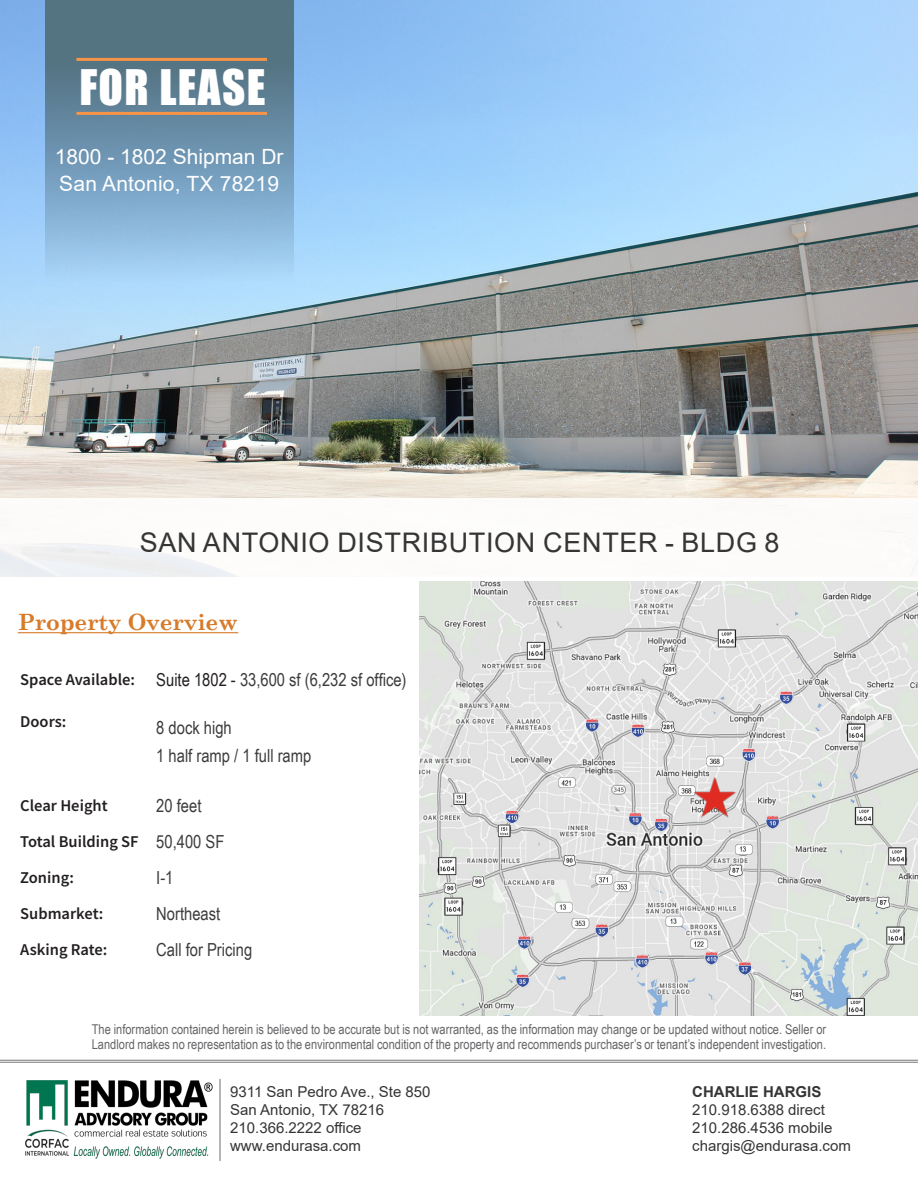
<style>
.page{position:relative;width:918px;height:1188px;background:#fff}
.page>*{position:absolute;margin:0;border:0;box-sizing:border-box;transform-origin:0 0}
.freight_smaller{font:45px "Impact";letter-spacing:.03em;color:#fff}
._10_point_information_text{font:27px "Arial";letter-spacing:.025em;color:#363536}
.t1{font:700 22.5px "Century Schoolbook";letter-spacing:-.01em;color:#d77b2a}
.freight_smaller-2{font:21px "Arial";letter-spacing:.005em;color:#fff}
.t2{font:18px "Arial Narrow";color:#3c3c3d}
.t3{font:17.85px "Arial Narrow";color:#3c3c3d}
.t4{font:600 16.5px "Source Sans Pro";color:#231f20}
.freight_smaller-3{font:15px "Arial";color:#363536}
.freight_smaller-4{font:700 15px "Arial";color:#363536}
.freight_smaller-5{font:13.5px/15px "Arial Narrow";color:#656568}
.s1{color:#231f20}
</style>
<div class="page">
<img style="left:0;top:0;width:918px;height:498px">
<hr style="left:18px;top:632px;width:220px;height:1px;background:#d77b2a">
<img style="left:25px;top:1080px;width:188px;height:79px">
<hr style="left:219px;top:1079px;width:2px;height:82px;background:#9d9fa2">
<hr style="left:0;top:1060px;width:918px;height:1px;background:#76787b">
<hr style="left:0;top:1062px;width:918px;height:1px;background:#76787b">
<img style="left:419px;top:582px;width:499px;height:434px">
<img style="left:684px;top:773px;width:59px;height:57px">
<svg style="left:45px;top:0;width:248px;height:280px;background:#7096b0"></svg>
<hr style="left:76px;top:112px;width:191px;height:3px;background:#f79447">
<hr style="left:76px;top:58px;width:191px;height:3px;background:#f79447">
<p class="freight_smaller" style="left:79px;top:53px;width:188px">FOR LEASE</p>
<p class="freight_smaller-2" style="left:55px;top:142px;width:230px">1800 - 1802 Shipman Dr</p>
<p class="freight_smaller-2" style="left:59px;top:169px;width:221px">San Antonio, TX 78219</p>
<p class="_10_point_information_text" style="left:140px;top:524px;width:641px">SAN ANTONIO DISTRIBUTION CENTER - BLDG 8</p>
<p class="t1" style="left:18px;top:605px;width:222px">Property Overview</p>
<p class="t4" style="left:20px;top:669px;width:116px">Space Available:</p>
<p class="t3" style="left:156px;top:666px;width:252px"><span class="s1">Suite 1802 -</span> 33,600 sf (6,232 sf office)</p>
<p class="t4" style="left:20px;top:711px;width:48px">Doors:</p>
<p class="t2" style="left:156px;top:714px;width:77px">8 dock high</p>
<p class="t2" style="left:156px;top:743px;width:157px">1 half ramp / 1 full ramp</p>
<p class="t4" style="left:20px;top:795px;width:89px">Clear Height</p>
<p class="t2" style="left:156px;top:792px;width:47px">20 feet</p>
<p class="t4" style="left:20px;top:831px;width:120px">Total Building SF</p>
<p class="t2" style="left:156px;top:828px;width:70px">50,400 SF</p>
<p class="t4" style="left:20px;top:867px;width:55px">Zoning:</p>
<p class="t2" style="left:156px;top:864px;width:19px">I-1</p>
<p class="t4" style="left:20px;top:903px;width:85px">Submarket:</p>
<p class="t2" style="left:156px;top:900px;width:65px">Northeast</p>
<p class="t4" style="left:20px;top:939px;width:89px">Asking Rate:</p>
<p class="t2" style="left:156px;top:936px;width:97px">Call for Pricing</p>
<p class="freight_smaller-5" style="left:92px;top:1021px;width:736px">The information contained herein is believed to be accurate but is not warranted, as the information may change or be updated without notice. Seller or<br>Landlord makes no representation as to the environmental condition of the property and recommends purchaser’s or tenant’s independent investigation.</p>
<p class="freight_smaller-3" style="left:230px;top:1082px;width:202px">9311 San Pedro Ave., Ste 850</p>
<p class="freight_smaller-3" style="left:230px;top:1100px;width:156px">San Antonio, TX 78216</p>
<p class="freight_smaller-3" style="left:230px;top:1118px;width:133px">210.366.2222 office</p>
<p class="freight_smaller-3" style="left:230px;top:1136px;width:132px">www.endurasa.com</p>
<p class="freight_smaller-4" style="left:692px;top:1082px;width:131px">CHARLIE HARGIS</p>
<p class="freight_smaller-3" style="left:692px;top:1100px;width:134px">210.918.6388 direct</p>
<p class="freight_smaller-3" style="left:692px;top:1118px;width:142px">210.286.4536 mobile</p>
<p class="freight_smaller-3" style="left:692px;top:1136px;width:160px">chargis@endurasa.com</p>
</div>
